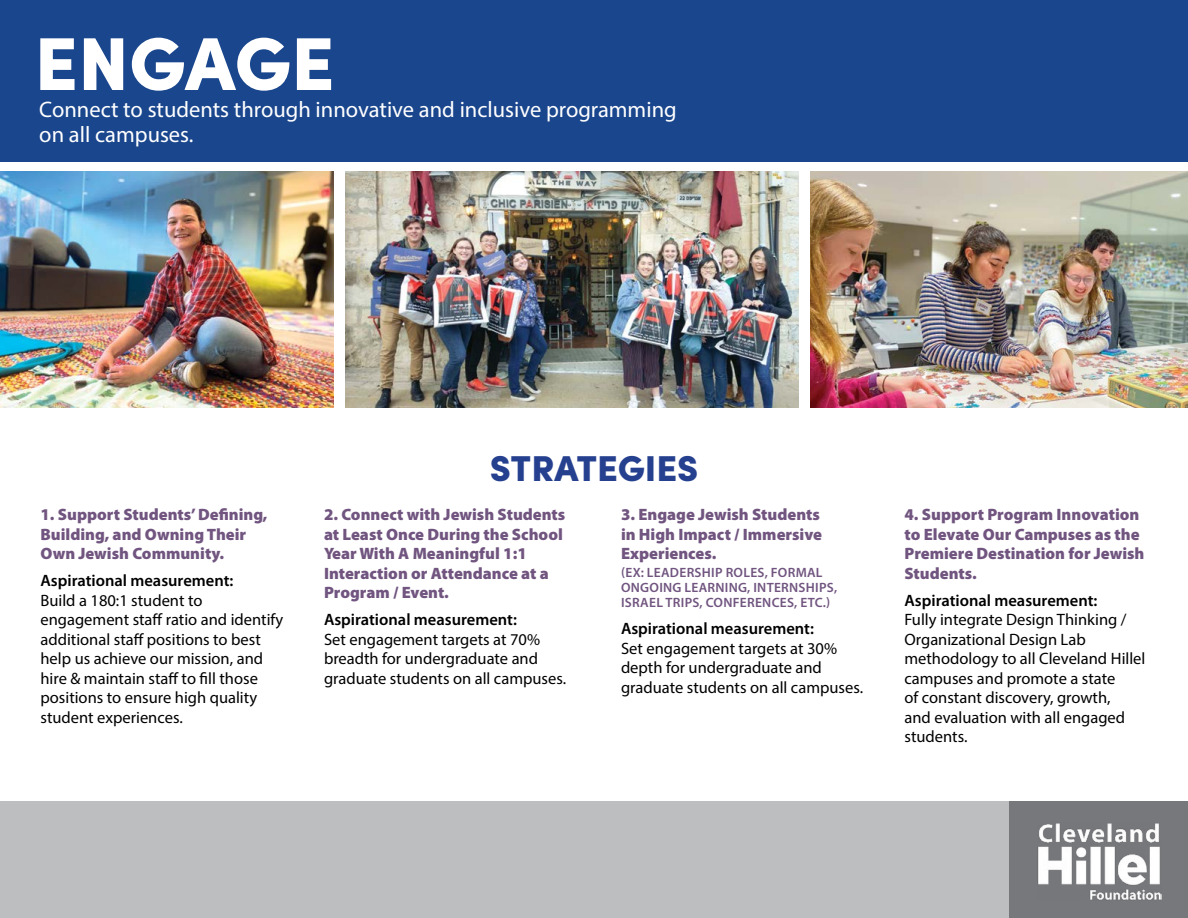
<style>
.page{position:relative;width:1188px;height:918px;background:#fff}
.page>*{position:absolute;margin:0;border:0;box-sizing:border-box;transform-origin:0 0}
.t1{font:900 75px "Sofia Pro";color:#fff}
.t2{font:900 36px "Sofia Pro";color:#25408f}
.t3{font:22.5px/25.5px "Myriad Pro";color:#fff}
.t4{font:16.5px/19.5px "Myriad Pro";color:#000}
.t5{font:900 16.5px/19.5px "Myriad Pro";color:#715580}
.t6{font:600 16.5px "Myriad Pro";color:#000}
.t7{font:600 13.5px/15px "Myriad Pro";letter-spacing:.02em;color:#715580}
</style>
<div class="page">
<div style="left:0;top:0;width:1188px;height:162px;background:#1a468d"></div>
<img style="left:345px;top:172px;width:453px;height:235px">
<img style="left:0;top:172px;width:334px;height:235px">
<img style="left:810px;top:172px;width:378px;height:235px">
<div style="left:0;top:801px;width:1188px;height:117px;background:#bcbec0"></div>
<div style="left:1010px;top:801px;width:178px;height:117px;background:#77787b"></div>
<img style="left:1037px;top:823px;width:125px;height:77px">
<h1 class="t1" style="left:35px;top:5px;width:50px">ENGAGE</h1>
<h3 class="t3" style="left:39px;top:96px;width:639px">Connect to students through innovative and inclusive programming on all campuses.</h3>
<p class="t5" style="left:40px;top:504px;width:229px">1. Support Students’ Defining,<br>Building, and Owning Their<br>Own Jewish Community.</p>
<p class="t6" style="left:40px;top:570px;width:194px">Aspirational measurement:</p>
<p class="t4" style="left:40px;top:590px;width:244px">Build a 180:1 student to engagement staff ratio and identify additional staff positions to best help us achieve our mission, and hire &amp; maintain staff to fill those positions to ensure high quality student experiences.</p>
<h2 class="t2" style="left:490px;top:440px;width:43px">STRATEGIE</h2>
<h2 class="t2" style="left:677px;top:440px;width:23px">S</h2>
<p class="t5" style="left:324px;top:504px;width:243px">2. Connect with Jewish Students at Least Once During the School<br>Year With A Meaningful 1:1<br>Interaction or Attendance at a<br>Program / Event.</p>
<p class="t6" style="left:324px;top:609px;width:194px">Aspirational measurement:</p>
<p class="t4" style="left:324px;top:629px;width:244px">Set engagement targets at 70% breadth for undergraduate and graduate students on all campuses.</p>
<p class="t5" style="left:621px;top:504px;width:203px">3. Engage Jewish Students in High Impact / Immersive<br>Experiences.</p>
<p class="t7" style="left:621px;top:565px;width:218px">(ex: leadership roles, formal ongoing learning, internships,<br>Israel trips, conferences, etc.)</p>
<p class="t6" style="left:621px;top:618px;width:194px">Aspirational measurement:</p>
<p class="t4" style="left:621px;top:638px;width:244px">Set engagement targets at 30% depth for undergraduate and graduate students on all campuses.</p>
<p class="t5" style="left:905px;top:504px;width:242px">4. Support Program Innovation to Elevate Our Campuses as the<br>Premiere Destination for Jewish<br>Students.</p>
<p class="t6" style="left:905px;top:590px;width:194px">Aspirational measurement:</p>
<p class="t4" style="left:905px;top:610px;width:242px">Fully integrate Design Thinking /<br>Organizational Design Lab methodology to all Cleveland Hillel campuses and promote a state<br>of constant discovery, growth,<br>and evaluation with all engaged students.</p>
</div>
